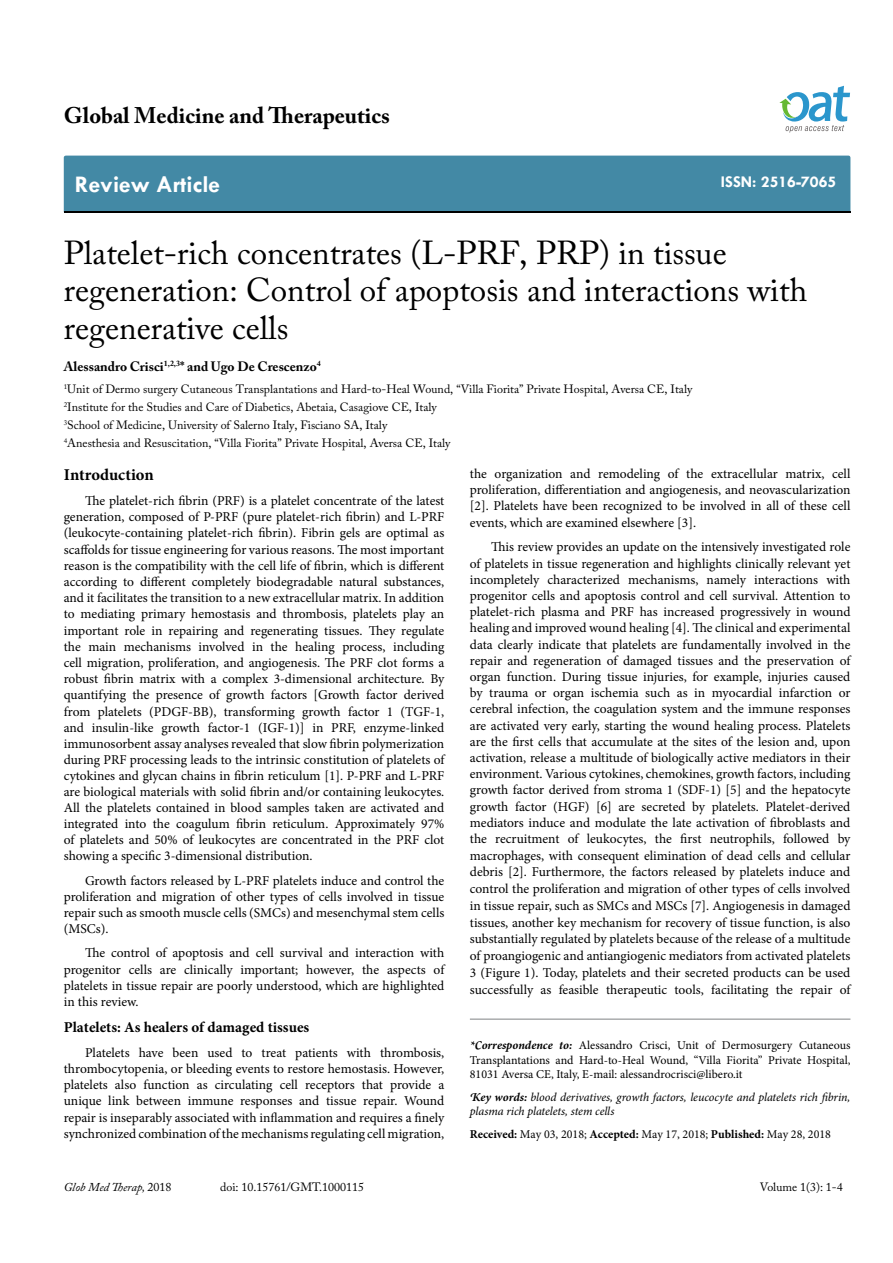
<style>
.page{position:relative;width:893px;height:1263px;background:#fff}
.page>*{position:absolute;margin:0;border:0;box-sizing:border-box;transform-origin:0 0}
.t1{font:33px/37.5px "Adobe Caslon Pro";color:#000}
.t2{font:700 24px "Tw Cen";color:#fff}
.t3{font:700 22.5px "Adobe Caslon Pro";color:#000}
.t4{font:700 16.5px "Tw Cen";color:#fff}
.t5{font:700 16.5px "Minion Pro";letter-spacing:-.005em;color:#000}
.t6{font:700 15px "Minion Pro";color:#000}
.t7{font:13.5px/16.2px "Minion Pro";color:#000;text-align:justify}
.t8{font:700 13.5px "Adobe Caslon Pro";color:#000}
.t9{font:12px/18px "Adobe Caslon Pro";color:#000}
.t10{font:12px/14.4px "Minion Pro";color:#000;text-align:justify}
.t11{font:italic 12px/14.4px "Minion Pro";letter-spacing:-.005em;color:#000}
.t12{font:italic 12px "Adobe Caslon Pro";color:#000}
.s1{font-weight:700;font-style:italic}
.s2{font-weight:700}
.s3{font-style:normal}
</style>
<div class="page">
<div style="left:64px;top:156px;width:786px;height:56px;background:#4389a5"></div>
<svg style="left:779px;top:86px;width:71px;height:47px"></svg>
<hr style="left:470px;top:1019px;width:380px;height:1px;background:#808285">
<h3 class="t3" style="left:64px;top:102px;width:328px">Global Medicine and Therapeutics</h3>
<h2 class="t2" style="left:75px;top:170px;width:147px">Review Article</h2>
<p class="t4" style="left:721px;top:172px;width:117px">ISSN: 2516-7065</p>
<h1 class="t1" style="left:64px;top:233px;width:745px">Platelet-rich concentrates (L-PRF, PRP) in tissue regeneration: Control of apoptosis and interactions with regenerative cells</h1>
<p class="t8" style="left:64px;top:358px;width:258px">Alessandro Crisci<sup>1,2,3</sup>* and Ugo De Crescenzo<sup>4</sup></p>
<p class="t9" style="left:64px;top:380px;width:630px"><sup>1</sup>Unit of Dermo surgery Cutaneous Transplantations and Hard-to-Heal Wound, “Villa Fiorita” Private Hospital, Aversa CE, Italy <sup>2</sup>Institute for the Studies and Care of Diabetics, Abetaia, Casagiove CE, Italy<br><sup>3</sup>School of Medicine, University of Salerno Italy, Fisciano SA, Italy<br><sup>4</sup>Anesthesia and Resuscitation, “Villa Fiorita” Private Hospital, Aversa CE, Italy</p>
<p class="t5" style="left:64px;top:463px;width:91px">Introduction</p>
<p class="t7" style="left:64px;top:492px;width:382px;text-indent:21px">The platelet-rich fibrin (PRF) is a platelet concentrate of the latest generation, composed of P-PRF (pure platelet-rich fibrin) and L-PRF (leukocyte-containing platelet-rich fibrin). Fibrin gels are optimal as scaffolds for tissue engineering for various reasons. The most important reason is the compatibility with the cell life of fibrin, which is different according to different completely biodegradable natural substances, and it facilitates the transition to a new extracellular matrix. In addition to mediating primary hemostasis and thrombosis, platelets play an important role in repairing and regenerating tissues. They regulate the main mechanisms involved in the healing process, including cell migration, proliferation, and angiogenesis. The PRF clot forms a robust fibrin matrix with a complex 3-dimensional architecture. By quantifying the presence of growth factors [Growth factor derived from platelets (PDGF-BB), transforming growth factor 1 (TGF-1, and insulin-like growth factor-1 (IGF-1)] in PRF, enzyme-linked immunosorbent assay analyses revealed that slow fibrin polymerization during PRF processing leads to the intrinsic constitution of platelets of cytokines and glycan chains in fibrin reticulum [1]. P-PRF and L-PRF are biological materials with solid fibrin and/or containing leukocytes.<br>All the platelets contained in blood samples taken are activated and integrated into the coagulum fibrin reticulum. Approximately 97% of platelets and 50% of leukocytes are concentrated in the PRF clot showing a specific 3-dimensional distribution.</p>
<p class="t7" style="left:64px;top:872px;width:382px;text-indent:21px">Growth factors released by L-PRF platelets induce and control the proliferation and migration of other types of cells involved in tissue repair such as smooth muscle cells (SMCs) and mesenchymal stem cells (MSCs).</p>
<p class="t7" style="left:64px;top:945px;width:382px;text-indent:21px">The control of apoptosis and cell survival and interaction with progenitor cells are clinically important; however, the aspects of platelets in tissue repair are poorly understood, which are highlighted in this review.</p>
<p class="t6" style="left:64px;top:1017px;width:247px">Platelets: As healers of damaged tissues</p>
<p class="t7" style="left:64px;top:1044px;width:382px;text-indent:21px">Platelets have been used to treat patients with thrombosis, thrombocytopenia, or bleeding events to restore hemostasis. However, platelets also function as circulating cell receptors that provide a unique link between immune responses and tissue repair. Wound repair is inseparably associated with inflammation and requires a finely synchronized combination of the mechanisms regulating cell migration,</p>
<p class="t7" style="left:470px;top:466px;width:382px">the organization and remodeling of the extracellular matrix, cell proliferation, differentiation and angiogenesis, and neovascularization [2]. Platelets have been recognized to be involved in all of these cell events, which are examined elsewhere [3].</p>
<p class="t7" style="left:470px;top:539px;width:382px;text-indent:21px">This review provides an update on the intensively investigated role of platelets in tissue regeneration and highlights clinically relevant yet incompletely characterized mechanisms, namely interactions with progenitor cells and apoptosis control and cell survival. Attention to platelet-rich plasma and PRF has increased progressively in wound healing and improved wound healing [4]. The clinical and experimental data clearly indicate that platelets are fundamentally involved in the repair and regeneration of damaged tissues and the preservation of organ function. During tissue injuries, for example, injuries caused by trauma or organ ischemia such as in myocardial infarction or cerebral infection, the coagulation system and the immune responses are activated very early, starting the wound healing process. Platelets are the first cells that accumulate at the sites of the lesion and, upon activation, release a multitude of biologically active mediators in their environment. Various cytokines, chemokines, growth factors, including growth factor derived from stroma 1 (SDF-1) [5] and the hepatocyte growth factor (HGF) [6] are secreted by platelets. Platelet-derived mediators induce and modulate the late activation of fibroblasts and the recruitment of leukocytes, the first neutrophils, followed by macrophages, with consequent elimination of dead cells and cellular debris [2]. Furthermore, the factors released by platelets induce and control the proliferation and migration of other types of cells involved in tissue repair, such as SMCs and MSCs [7]. Angiogenesis in damaged tissues, another key mechanism for recovery of tissue function, is also substantially regulated by platelets because of the release of a multitude of proangiogenic and antiangiogenic mediators from activated platelets 3 (Figure 1). Today, platelets and their secreted products can be used successfully as feasible therapeutic tools, facilitating the repair of</p>
<p class="t10" style="left:470px;top:1038px;width:382px"><span class="s1">*Correspondence to:</span> Alessandro Crisci, Unit of Dermosurgery Cutaneous Transplantations and Hard-to-Heal Wound, “Villa Fiorita” Private Hospital, 81031 Aversa CE, Italy, E-mail: alessandrocrisci@libero.it</p>
<p class="t11" style="left:470px;top:1090px;width:382px"><span class="s2">Key words:</span> blood derivatives, growth factors, leucocyte and platelets rich fibrin, plasma rich platelets, stem cells</p>
<p class="t10" style="left:470px;top:1127px;width:363px"><span class="s2">Received:</span> May 03, 2018; <span class="s2">Accepted:</span> May 17, 2018; <span class="s2">Published:</span> May 28, 2018</p>
<p class="t12" style="left:64px;top:1180px;width:109px">Glob Med Therap, <span class="s3">2018</span></p>
<p class="t9" style="left:220px;top:1178px;width:145px">doi: 10.15761/GMT.1000115</p>
<p class="t9" style="left:760px;top:1178px;width:84px">Volume 1(3): 1-4</p>
</div>
